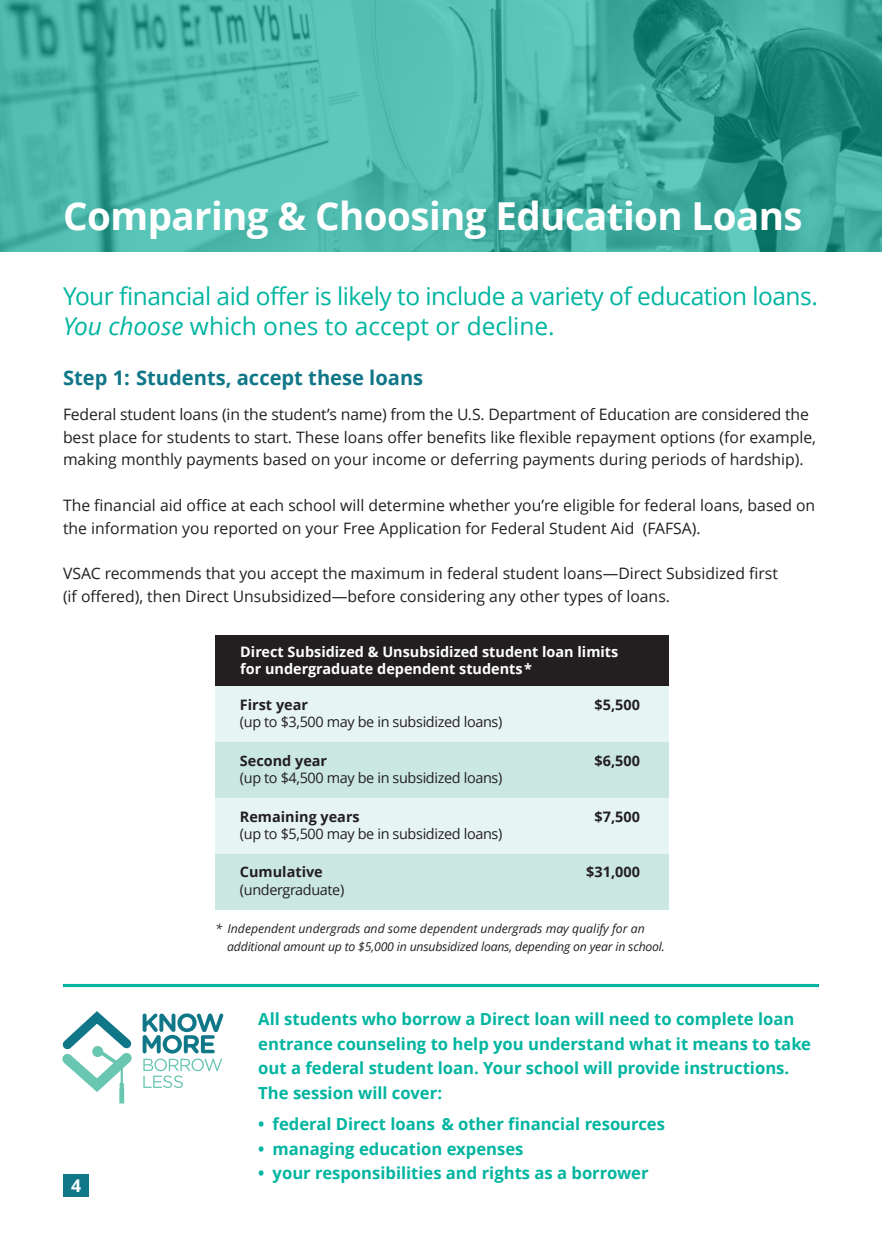
<style>
.page{position:relative;width:882px;height:1260px;background:#fff}
.page>*{position:absolute;margin:0;border:0;box-sizing:border-box;transform-origin:0 0}
.t1{font:700 38.5px "Open Sans";letter-spacing:-.015em;color:#fff}
.t2{font:24.5px/29.6px "Open Sans";letter-spacing:-.02em;color:#00b5a0}
.t3{font:700 20.12px "Open Sans";color:#107789}
.t4{font:700 17.5px "Open Sans";color:#fff}
.t5{font:700 16.62px/24.5px "Open Sans";color:#00b5a0}
.t6{font:15.75px/22.8px "Open Sans";color:#231f20}
.t7{font:14.35px "Open Sans";letter-spacing:-.025em;color:#231f20}
.t8{font:700 14.35px/17.5px "Open Sans";color:#fff}
.t9{font:700 14.35px "Open Sans";color:#231f20}
.t10{font:italic 12.25px/17.2px "Open Sans";letter-spacing:-.015em;color:#231f20}
.s1{font-style:italic}
</style>
<div class="page">
<div style="left:63px;top:1175px;width:26px;height:22px;background:#107789"></div>
<div style="left:0;top:0;width:882px;height:252px;background:#00b5a0;opacity:.6"></div>
<div style="left:215px;top:685px;width:454px;height:58px;background:#e6f4f4"></div>
<div style="left:215px;top:635px;width:454px;height:51px;background:#231f20"></div>
<div style="left:215px;top:743px;width:454px;height:55px;background:#cae7e2"></div>
<div style="left:215px;top:798px;width:454px;height:56px;background:#e6f4f4"></div>
<div style="left:215px;top:854px;width:454px;height:56px;background:#cae7e2"></div>
<svg style="left:62px;top:1011px;width:161px;height:92px"></svg>
<hr style="left:63px;top:984px;width:756px;height:3px;background:#00b5a0">
<p class="t1" style="left:63px;top:189px;width:741px">Comparing &amp; Choosing Education Loans</p>
<p class="t2" style="left:63px;top:281px;width:756px">Your financial aid offer is likely to include a variety of education loans.<br><span class="s1">You choose</span> which ones to accept or decline.</p>
<p class="t3" style="left:63px;top:363px;width:362px">Step 1: Students, accept these loans</p>
<p class="t6" style="left:63px;top:402px;width:755px">Federal student loans (in the student’s name) from the U.S. Department of Education are considered the best place for students to start. These loans offer benefits like flexible repayment options (for example, making monthly payments based on your income or deferring payments during periods of hardship).</p>
<p class="t6" style="left:63px;top:493px;width:754px">The financial aid office at each school will determine whether you’re eligible for federal loans, based on the information you reported on your Free Application for Federal Student Aid (FAFSA).</p>
<p class="t6" style="left:63px;top:562px;width:716px">VSAC recommends that you accept the maximum in federal student loans—Direct Subsidized first (if offered), then Direct Unsubsidized—before considering any other types of loans.</p>
<p class="t8" style="left:240px;top:643px;width:380px">Direct Subsidized &amp; Unsubsidized student loan limits for undergraduate dependent students*</p>
<p class="t9" style="left:240px;top:695px;width:70px">First year</p>
<p class="t9" style="left:595px;top:695px;width:47px">$5,500</p>
<p class="t7" style="left:240px;top:712px;width:264px">(up to $3,500 may be in subsidized loans)</p>
<p class="t9" style="left:240px;top:750px;width:89px">Second year</p>
<p class="t9" style="left:595px;top:750px;width:47px">$6,500</p>
<p class="t7" style="left:240px;top:768px;width:264px">(up to $4,500 may be in subsidized loans)</p>
<p class="t9" style="left:240px;top:806px;width:121px">Remaining years</p>
<p class="t9" style="left:595px;top:806px;width:47px">$7,500</p>
<p class="t7" style="left:240px;top:824px;width:264px">(up to $5,500 may be in subsidized loans)</p>
<p class="t9" style="left:240px;top:862px;width:84px">Cumulative</p>
<p class="t9" style="left:586px;top:862px;width:55px">$31,000</p>
<p class="t7" style="left:240px;top:879px;width:106px">(undergraduate)</p>
<p class="t4" style="left:71px;top:1173px;width:11px">4</p>
<p class="t10" style="left:227px;top:920px;width:439px;text-indent:-12px">* Independent undergrads and some dependent undergrads may qualify for an additional amount up to $5,000 in unsubsidized loans, depending on year in school.</p>
<p class="t5" style="left:258px;top:1006px;width:554px">All students who borrow a Direct loan will need to complete loan entrance counseling to help you understand what it means to take out a federal student loan. Your school will provide instructions.<br>The session will cover:</p>
<p class="t5" style="left:258px;top:1111px;width:408px">• federal Direct loans &amp; other financial resources</p>
<p class="t5" style="left:258px;top:1136px;width:267px">• managing education expenses</p>
<p class="t5" style="left:258px;top:1160px;width:392px">• your responsibilities and rights as a borrower</p>
</div>
